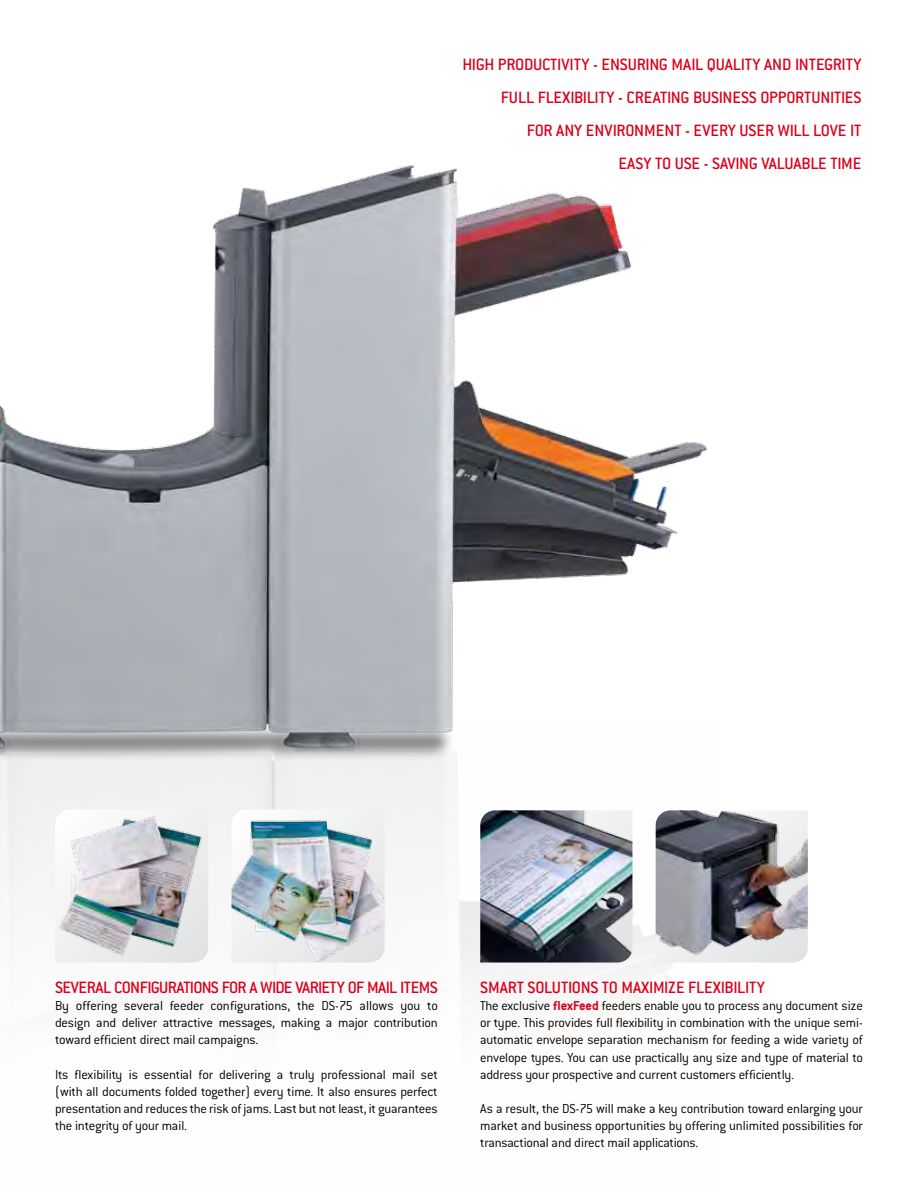
<style>
.page{position:relative;width:918px;height:1188px;background:#fff}
.page>*{position:absolute;margin:0;border:0;box-sizing:border-box;transform-origin:0 0}
.t1{font:500 18px "Conduit ITC";letter-spacing:-.015em;color:#db001b}
.t2{font:500 18px "Conduit ITC";letter-spacing:-.035em;color:#db001b}
.t3{font:300 14.25px/17.1px "Conduit ITC";letter-spacing:-.015em;color:#000;text-align:justify}
.s1{font-weight:700;color:#db001b}
</style>
<div class="page">
<img style="left:0;top:164px;width:707px;height:617px">
<img style="left:232px;top:811px;width:153px;height:152px">
<img style="left:55px;top:809px;width:153px;height:154px">
<img style="left:480px;top:810px;width:152px;height:153px">
<img style="left:656px;top:810px;width:152px;height:153px">
<p class="t1" style="left:462px;top:55px;width:401px">HIGH PRODUCTIVITY - ENSURING MAIL QUALITY AND INTEGRITY</p>
<p class="t1" style="left:501px;top:88px;width:362px">FULL FLEXIBILITY - CREATING BUSINESS OPPORTUNITIES</p>
<p class="t1" style="left:527px;top:121px;width:336px">FOR ANY ENVIRONMENT - EVERY USER WILL LOVE IT</p>
<p class="t1" style="left:618px;top:154px;width:3px">EASY</p>
<p class="t1" style="left:655px;top:154px;width:23px">TO USE</p>
<p class="t1" style="left:704px;top:154px;width:159px">- SAVING VALUABLE TIME</p>
<p class="t2" style="left:55px;top:977px;width:384px">SEVERAL CONFIGURATIONS FOR A WIDE VARIETY OF MAIL ITEMS</p>
<p class="t3" style="left:55px;top:997px;width:384px">By offering several feeder configurations, the DS-75 allows you to design and deliver attractive messages, making a major contribution toward efficient direct mail campaigns.</p>
<p class="t3" style="left:55px;top:1066px;width:384px">Its flexibility is essential for delivering a truly professional mail set (with all documents folded together) every time. It also ensures perfect presentation and reduces the risk of jams. Last but not least, it guarantees the integrity of your mail.</p>
<p class="t1" style="left:480px;top:977px;width:286px">SMART SOLUTIONS TO MAXIMIZE FLEXIBILITY</p>
<p class="t3" style="left:480px;top:997px;width:384px">The exclusive <span class="s1">flexFeed</span> feeders enable you to process any document size or type. This provides full flexibility in combination with the unique semi&shy;automatic envelope separation mechanism for feeding a wide variety of envelope types. You can use practically any size and type of material to address your prospective and current customers efficiently.</p>
<p class="t3" style="left:480px;top:1100px;width:384px">As a result, the DS-75 will make a key contribution toward enlarging your market and business opportunities by offering unlimited possibilities for transactional and direct mail applications.</p>
</div>
